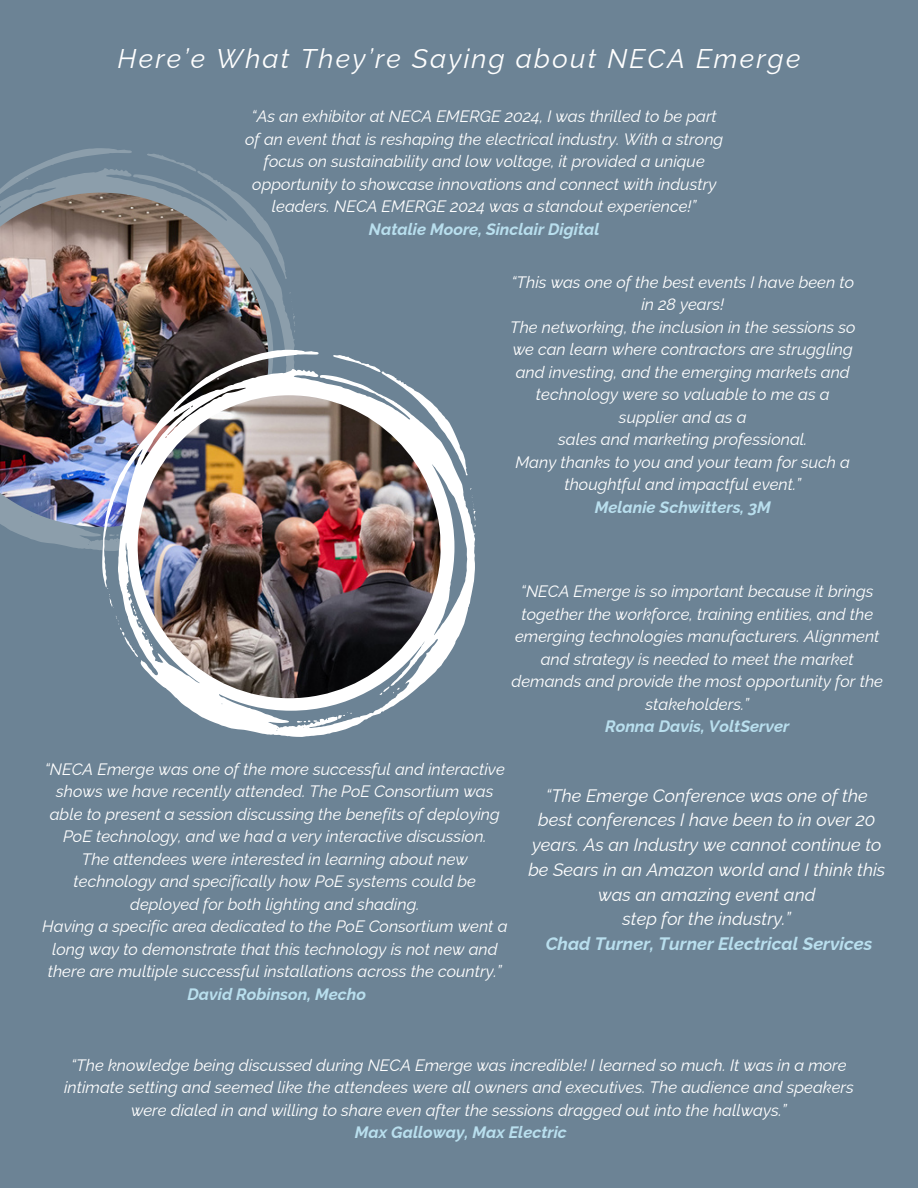
<style>
.page{position:relative;width:918px;height:1188px;background:#6c8395}
.page>*{position:absolute;margin:0;border:0;box-sizing:border-box;transform-origin:0 0}
.t1{font:italic 27px "Raleway";letter-spacing:.08em;color:#fff}
.t2{font:italic 18px/24.8px "Raleway";color:#fff;text-align:center}
.t3{font:italic 700 18px "Raleway";color:#b9dfee}
.t4{font:italic 16.5px/22.5px "Raleway";color:#fff;text-align:center}
.t5{font:italic 700 16.5px "Raleway";color:#b9dfee}
</style>
<div class="page">
<svg style="left:0;top:148px;width:295px;height:402px"></svg>
<svg style="left:147px;top:153px;width:141px;height:128px"></svg>
<svg style="left:289px;top:292px;width:6px;height:46px"></svg>
<img style="left:0;top:193px;width:268px;height:334px">
<svg style="left:102px;top:350px;width:373px;height:387px"></svg>
<svg style="left:333px;top:355px;width:136px;height:123px"></svg>
<svg style="left:470px;top:488px;width:6px;height:45px"></svg>
<svg style="left:297px;top:720px;width:14px;height:3px"></svg>
<svg style="left:379px;top:687px;width:21px;height:8px"></svg>
<svg style="left:107px;top:585px;width:50px;height:72px"></svg>
<svg style="left:333px;top:712px;width:19px;height:7px"></svg>
<img style="left:138px;top:395px;width:303px;height:303px;border-radius:50%">
<p class="t1" style="left:117px;top:42px;width:685px">Here’e What They’re Saying about NECA Emerge</p>
<p class="t4" style="left:245px;top:105px;width:480px">“As an exhibitor at NECA EMERGE 2024, I was thrilled to be part of an event that is reshaping the electrical industry. With a strong focus on sustainability and low voltage, it provided a unique opportunity to showcase innovations and connect with industry leaders. NECA EMERGE 2024 was a standout experience!”</p>
<p class="t5" style="left:369px;top:219px;width:232px">Natalie Moore, Sinclair Digital</p>
<p class="t4" style="left:511px;top:271px;width:344px">“This was one of the best events I have been to in 28 years!</p>
<p class="t4" style="left:510px;top:316px;width:347px">The networking, the inclusion in the sessions so we can learn where contractors are struggling and investing, and the emerging markets and technology were so valuable to me as a supplier and as a</p>
<p class="t4" style="left:558px;top:428px;width:251px">sales and marketing professional.</p>
<p class="t4" style="left:515px;top:451px;width:336px">Many thanks to you and your team for such a thoughtful and impactful event.”</p>
<p class="t5" style="left:595px;top:497px;width:178px">Melanie Schwitters, 3M</p>
<p class="t4" style="left:512px;top:580px;width:373px">“NECA Emerge is so important because it brings together the workforce, training entities, and the emerging technologies manufacturers. Alignment and strategy is needed to meet the market demands and provide the most opportunity for the stakeholders.”</p>
<p class="t5" style="left:605px;top:717px;width:186px">Ronna Davis, VoltServer</p>
<p class="t4" style="left:45px;top:758px;width:461px">“NECA Emerge was one of the more successful and interactive shows we have recently attended. The PoE Consortium was able to present a session discussing the benefits of deploying PoE technology, and we had a very interactive discussion.</p>
<p class="t4" style="left:74px;top:848px;width:404px">The attendees were interested in learning about new technology and specifically how PoE systems could be deployed for both lighting and shading.</p>
<p class="t4" style="left:42px;top:915px;width:467px">Having a specific area dedicated to the PoE Consortium went a long way to demonstrate that this technology is not new and there are multiple successful installations across the country.”</p>
<p class="t5" style="left:187px;top:984px;width:180px">David Robinson, Mecho</p>
<p class="t2" style="left:528px;top:783px;width:358px">“The Emerge Conference was one of the best conferences I have been to in over 20 years. As an Industry we cannot continue to be Sears in an Amazon world and I think this was an amazing event and</p>
<p class="t2" style="left:623px;top:907px;width:170px">step for the industry.”</p>
<p class="t3" style="left:546px;top:933px;width:328px">Chad Turner, Turner Electrical Services</p>
<p class="t4" style="left:64px;top:1053px;width:791px">“The knowledge being discussed during NECA Emerge was incredible! I learned so much. It was in a more intimate setting and seemed like the attendees were all owners and executives. The audience and speakers were dialed in and willing to share even after the sessions dragged out into the hallways.”</p>
<p class="t5" style="left:355px;top:1123px;width:213px">Max Galloway, Max Electric</p>
</div>
